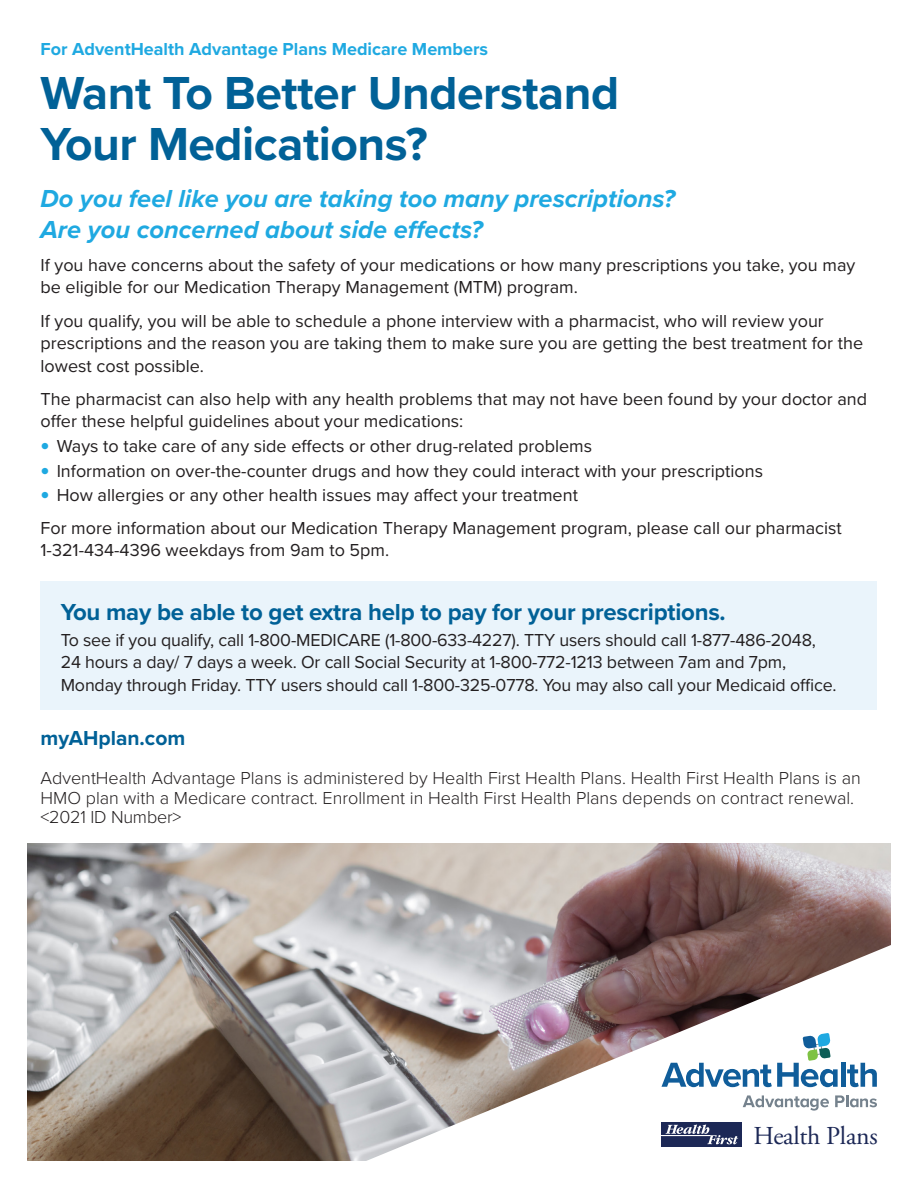
<style>
.page{position:relative;width:918px;height:1188px;background:#fff}
.page>*{position:absolute;margin:0;border:0;box-sizing:border-box;transform-origin:0 0}
.t1{font:700 48px/51px "Proxima Nova";letter-spacing:-.01em;color:#016197}
.t2{font:25.8px "Adobe Garamond Pro";letter-spacing:-.01em;color:#1c2856}
.t3{font:italic 700 25.5px "Proxima Nova";color:#1fa9e1}
.t4{font:700 24px "Proxima Nova";letter-spacing:-.01em;color:#016197}
.t5{font:700 21px "Proxima Nova";color:#016197}
.t6{font:18px/22.5px "Proxima Nova";color:#231f20}
.t7{font:300 18px/19.5px "Proxima Nova";color:#231f20}
.t8{font:700 18px "Proxima Nova";color:#1fa9e1}
</style>
<div class="page">
<div style="left:40px;top:582px;width:838px;height:128px;background:#eaf4fb"></div>
<img style="left:27px;top:844px;width:864px;height:317px">
<svg style="left:366px;top:945px;width:525px;height:216px"></svg>
<hr style="left:841px;top:1063px;width:4px;height:24px;background:#105d9a">
<svg style="left:847px;top:1063px;width:30px;height:24px"></svg>
<svg style="left:662px;top:1033px;width:176px;height:54px"></svg>
<svg style="left:743px;top:1095px;width:86px;height:16px"></svg>
<svg style="left:835px;top:1095px;width:42px;height:12px"></svg>
<div style="left:662px;top:1122px;width:80px;height:25px;background:#1c2856"></div>
<hr style="left:662px;top:1135px;width:48px;height:1px;background:#fff">
<svg style="left:665px;top:1124px;width:73px;height:20px"></svg>
<p class="t8" style="left:40px;top:35px;width:449px">For AdventHealth Advantage Plans Medicare Members</p>
<p class="t1" style="left:40px;top:66px;width:580px">Want To Better Understand<br>Your Medications?</p>
<p class="t3" style="left:40px;top:179px;width:636px">Do you feel like you are taking too many prescriptions?</p>
<p class="t3" style="left:40px;top:210px;width:444px">Are you concerned about side effects?</p>
<p class="t6" style="left:40px;top:253px;width:816px">If you have concerns about the safety of your medications or how many prescriptions you take, you may be eligible for our Medication Therapy Management (MTM) program.</p>
<p class="t6" style="left:40px;top:308px;width:824px">If you qualify, you will be able to schedule a phone interview with a pharmacist, who will review your prescriptions and the reason you are taking them to make sure you are getting the best treatment for the lowest cost possible.</p>
<p class="t6" style="left:40px;top:387px;width:828px">The pharmacist can also help with any health problems that may not have been found by your doctor and offer these helpful guidelines about your medications:</p>
<p class="t6" style="left:57px;top:434px;width:537px">Ways to take care of any side effects or other drug-related problems</p>
<p class="t6" style="left:57px;top:459px;width:708px">Information on over-the-counter drugs and how they could interact with your prescriptions</p>
<p class="t6" style="left:57px;top:483px;width:523px">How allergies or any other health issues may affect your treatment</p>
<p class="t6" style="left:40px;top:515px;width:803px">For more information about our Medication Therapy Management program, please call our pharmacist<br>1-321-434-4396 weekdays from 9am to 5pm.</p>
<p class="t4" style="left:61px;top:594px;width:667px">You may be able to get extra help to pay for your prescriptions.</p>
<p class="t6" style="left:61px;top:628px;width:777px">To see if you qualify, call 1-800-MEDICARE (1-800-633-4227). TTY users should call 1-877-486-2048,<br>24 hours a day/ 7 days a week. Or call Social Security at 1-800-772-1213 between 7am and 7pm,<br>Monday through Friday. TTY users should call 1-800-325-0778. You may also call your Medicaid office.</p>
<p class="t5" style="left:40px;top:722px;width:146px">myAHplan.com</p>
<p class="t7" style="left:40px;top:768px;width:822px">AdventHealth Advantage Plans is administered by Health First Health Plans. Health First Health Plans is an<br>HMO plan with a Medicare contract. Enrollment in Health First Health Plans depends on contract renewal.</p>
<p class="t7" style="left:40px;top:807px;width:143px">&lt;2021 ID Number&gt;</p>
<p class="t2" style="left:753px;top:1120px;width:126px">Health Plans</p>
</div>
